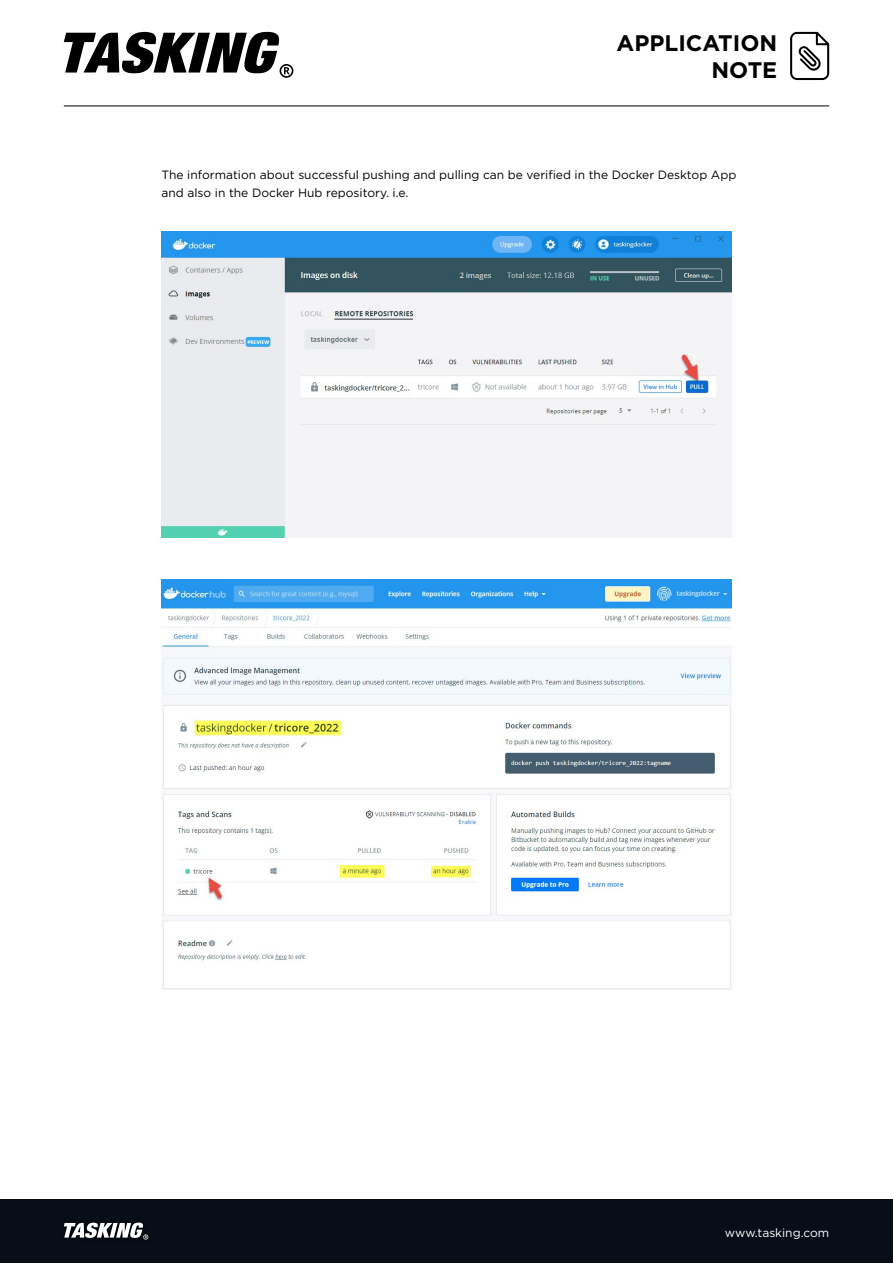
<style>
.page{position:relative;width:893px;height:1263px;background:#fff}
.page>*{position:absolute;margin:0;border:0;box-sizing:border-box;transform-origin:0 0}
.t1{font:700 22.5px/27px "Gotham";color:#000;text-align:right}
.t2{font:12px/18px "Gotham Pro";color:#000}
.t3{font:12px "Gotham";color:#fff}
</style>
<div class="page">
<div style="left:0;top:1199px;width:893px;height:64px;background:#060e17"></div>
<svg style="left:64px;top:1222px;width:84px;height:17px"></svg>
<img style="left:162px;top:231px;width:570px;height:307px">
<img style="left:162px;top:579px;width:570px;height:410px">
<hr style="left:64px;top:106px;width:765px;height:1px;background:#000">
<svg style="left:64px;top:32px;width:229px;height:46px"></svg>
<svg style="left:790px;top:32px;width:39px;height:48px"></svg>
<h1 class="t1" style="left:617px;top:29px;width:162px">APPLICATION<br>NOTE</h1>
<p class="t2" style="left:162px;top:166px;width:576px">The information about successful pushing and pulling can be verified in the Docker Desktop App and also in the Docker Hub repository. i.e.</p>
<p class="t3" style="left:725px;top:1225px;width:106px">www.tasking.com</p>
</div>
